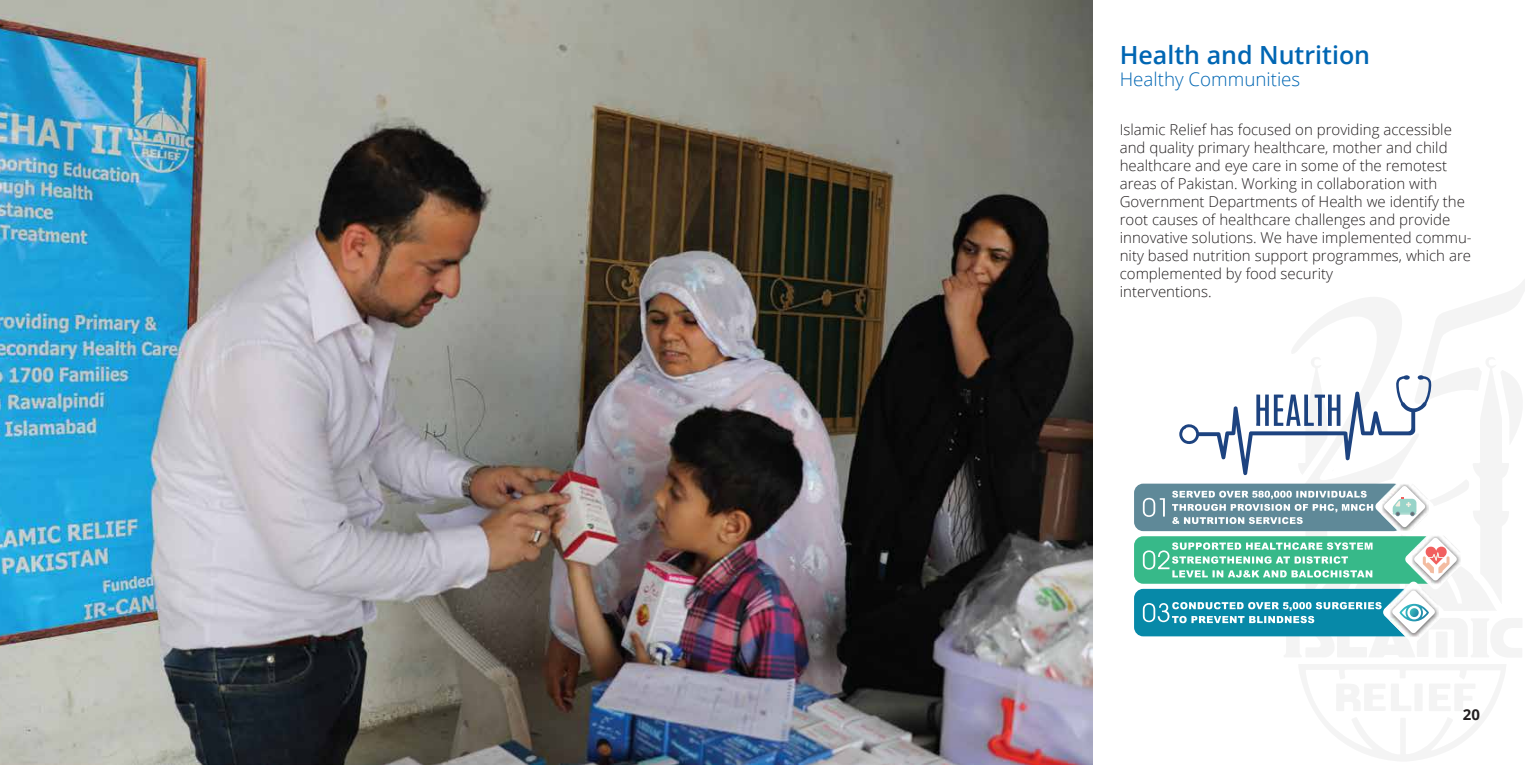
<style>
.page{position:relative;width:1525px;height:765px;background:#fff}
.page>*{position:absolute;margin:0;border:0;box-sizing:border-box;transform-origin:0 0}
.t1{font:600 25px "Open Sans";color:#0066b3}
.t2{font:300 18.75px "Open Sans";color:#0066b3}
.t3{font:300 15px/18px "Open Sans";color:#231f20}
.t4{font:700 15px "Open Sans";color:#231f20}
</style>
<div class="page">
<svg style="left:1299px;top:664px;width:207px;height:97px"></svg>
<img style="left:0;top:0;width:1092px;height:765px">
<div style="left:1133px;top:536px;width:303px;height:48px;background:#37b989;border-radius:9px"></div>
<div style="left:1133px;top:484px;width:269px;height:47px;background:#5f8998;border-radius:9px"></div>
<div style="left:1133px;top:589px;width:290px;height:47px;background:#0789a8;border-radius:9px"></div>
<svg style="left:1142px;top:281px;width:382px;height:376px"></svg>
<h1 class="t1" style="left:1119px;top:38px;width:252px">Health and Nutrition</h1>
<p class="t2" style="left:1119px;top:67px;width:182px">Healthy Communities</p>
<p class="t3" style="left:1119px;top:120px;width:353px">Islamic Relief has focused on providing accessible and quality primary healthcare, mother and child healthcare and eye care in some of the remotest areas of Pakistan. Working in collaboration with Government Departments of Health we identify the root causes of healthcare challenges and provide innovative solutions. We have implemented commu&shy;nity based nutrition support programmes, which are complemented by food security<br>interventions.</p>
<p class="t4" style="left:1462px;top:704px;width:19px">20</p>
</div>
